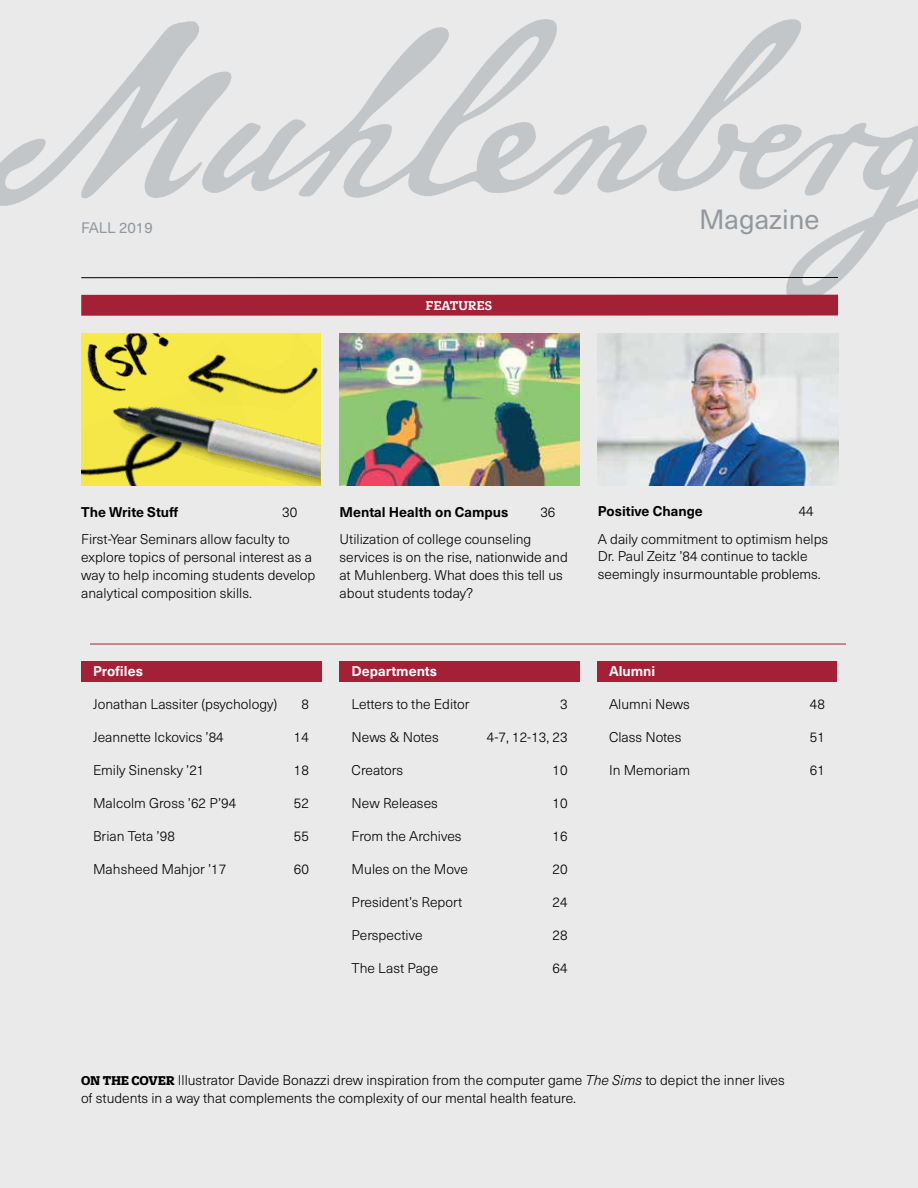
<style>
.page{position:relative;width:918px;height:1188px;background:#eaeaea}
.page>*{position:absolute;margin:0;border:0;box-sizing:border-box;transform-origin:0 0}
.t1{font:27.3px "Neue Haas Unica Pro";color:#91989e}
.t2{font:15px "Neue Haas Unica Pro";color:#91989e}
.t3{font:300 13.8px/18px "Neue Haas Unica Pro";color:#000}
.t4{font:700 13.8px "Neue Haas Unica Pro";color:#000}
.t5{font:700 13.8px "Neue Haas Unica Pro";color:#fff}
.t6{font:500 13.8px "Duplicate Slab";letter-spacing:.01em;color:#fff}
.s1{font-family:"Duplicate Slab";font-weight:700}
.s2{font-style:italic}
</style>
<div class="page">
<img style="left:81px;top:395px;width:17px;height:91px">
<img style="left:98px;top:395px;width:223px;height:91px">
<img style="left:81px;top:333px;width:98px;height:62px">
<img style="left:179px;top:333px;width:142px;height:78px">
<img style="left:0;top:19px;width:918px;height:276px">
<div style="left:598px;top:661px;width:239px;height:21px;background:#a42036"></div>
<div style="left:340px;top:661px;width:240px;height:21px;background:#a42036"></div>
<div style="left:81px;top:661px;width:240px;height:21px;background:#a42036"></div>
<hr style="left:90px;top:644px;width:756px;height:1px;background:#a42036">
<img style="left:598px;top:333px;width:240px;height:153px">
<img style="left:340px;top:333px;width:240px;height:153px">
<hr style="left:81px;top:277px;width:757px;height:1px;background:#000">
<div style="left:81px;top:295px;width:757px;height:21px;background:#a42036"></div>
<p class="t2" style="left:81px;top:219px;width:73px">FALL 2019</p>
<p class="t6" style="left:426px;top:297px;width:68px">FEATURES</p>
<h1 class="t1" style="left:699px;top:203px;width:122px">Magazine</h1>
<p class="t4" style="left:81px;top:503px;width:99px">The Write Stuff</p>
<p class="t3" style="left:81px;top:498px;width:218px;line-height:27px;text-indent:201px">30<br>First-Year Seminars allow faculty to</p>
<p class="t3" style="left:81px;top:548px;width:236px">explore topics of personal interest as a way to help incoming students develop analytical composition skills.</p>
<p class="t4" style="left:340px;top:503px;width:171px">Mental Health on Campus</p>
<p class="t3" style="left:540px;top:503px;width:17px">36</p>
<p class="t3" style="left:340px;top:530px;width:230px">Utilization of college counseling services is on the rise, nationwide and at Muhlenberg. What does this tell us about students today?</p>
<p class="t5" style="left:93px;top:663px;width:51px">Profiles</p>
<p class="t3" style="left:93px;top:695px;width:186px">Jonathan Lassiter (psychology)</p>
<p class="t3" style="left:301px;top:695px;width:9px">8</p>
<p class="t3" style="left:93px;top:728px;width:132px">Jeannette Ickovics ’84</p>
<p class="t3" style="left:294px;top:728px;width:17px">14</p>
<p class="t3" style="left:93px;top:761px;width:113px">Emily Sinensky ’21</p>
<p class="t3" style="left:294px;top:761px;width:17px">18</p>
<p class="t3" style="left:93px;top:794px;width:145px">Malcolm Gross ’62 P’94</p>
<p class="t3" style="left:294px;top:794px;width:17px">52</p>
<p class="t3" style="left:93px;top:827px;width:83px">Brian Teta ’98</p>
<p class="t3" style="left:294px;top:827px;width:17px">55</p>
<p class="t3" style="left:93px;top:860px;width:135px">Mahsheed Mahjor ’17</p>
<p class="t3" style="left:294px;top:860px;width:17px">60</p>
<p class="t5" style="left:352px;top:663px;width:87px">Departments</p>
<p class="t3" style="left:352px;top:695px;width:120px">Letters to the Editor</p>
<p class="t3" style="left:560px;top:695px;width:9px">3</p>
<p class="t3" style="left:352px;top:728px;width:89px">News &amp; Notes</p>
<p class="t3" style="left:487px;top:728px;width:82px">4-7, 12-13, 23</p>
<p class="t3" style="left:352px;top:761px;width:53px">Creators</p>
<p class="t3" style="left:553px;top:761px;width:17px">10</p>
<p class="t3" style="left:352px;top:794px;width:88px">New Releases</p>
<p class="t3" style="left:553px;top:794px;width:17px">10</p>
<p class="t3" style="left:352px;top:827px;width:111px">From the Archives</p>
<p class="t3" style="left:553px;top:827px;width:17px">16</p>
<p class="t3" style="left:352px;top:860px;width:118px">Mules on the Move</p>
<p class="t3" style="left:553px;top:860px;width:17px">20</p>
<p class="t3" style="left:352px;top:893px;width:112px">President’s Report</p>
<p class="t3" style="left:553px;top:893px;width:17px">24</p>
<p class="t3" style="left:352px;top:926px;width:72px">Perspective</p>
<p class="t3" style="left:553px;top:926px;width:17px">28</p>
<p class="t3" style="left:352px;top:959px;width:88px">The Last Page</p>
<p class="t3" style="left:553px;top:959px;width:17px">64</p>
<p class="t4" style="left:598px;top:503px;width:107px">Positive Change</p>
<p class="t3" style="left:598px;top:498px;width:232px;line-height:27px;text-indent:201px">44<br>A daily commitment to optimism helps</p>
<p class="t3" style="left:598px;top:548px;width:225px">Dr. Paul Zeitz ’84 continue to tackle seemingly insurmountable problems.</p>
<p class="t5" style="left:609px;top:663px;width:48px">Alumni</p>
<p class="t3" style="left:609px;top:695px;width:82px">Alumni News</p>
<p class="t3" style="left:810px;top:695px;width:17px">48</p>
<p class="t3" style="left:609px;top:728px;width:74px">Class Notes</p>
<p class="t3" style="left:810px;top:728px;width:17px">51</p>
<p class="t3" style="left:609px;top:761px;width:83px">In Memoriam</p>
<p class="t3" style="left:810px;top:761px;width:17px">61</p>
<p class="t3" style="left:81px;top:1071px;width:705px"><span class="s1">ON THE COVER</span> Illustrator Davide Bonazzi drew inspiration from the computer game <span class="s2">The Sims</span> to depict the inner lives of students in a way that complements the complexity of our mental health feature.</p>
</div>
